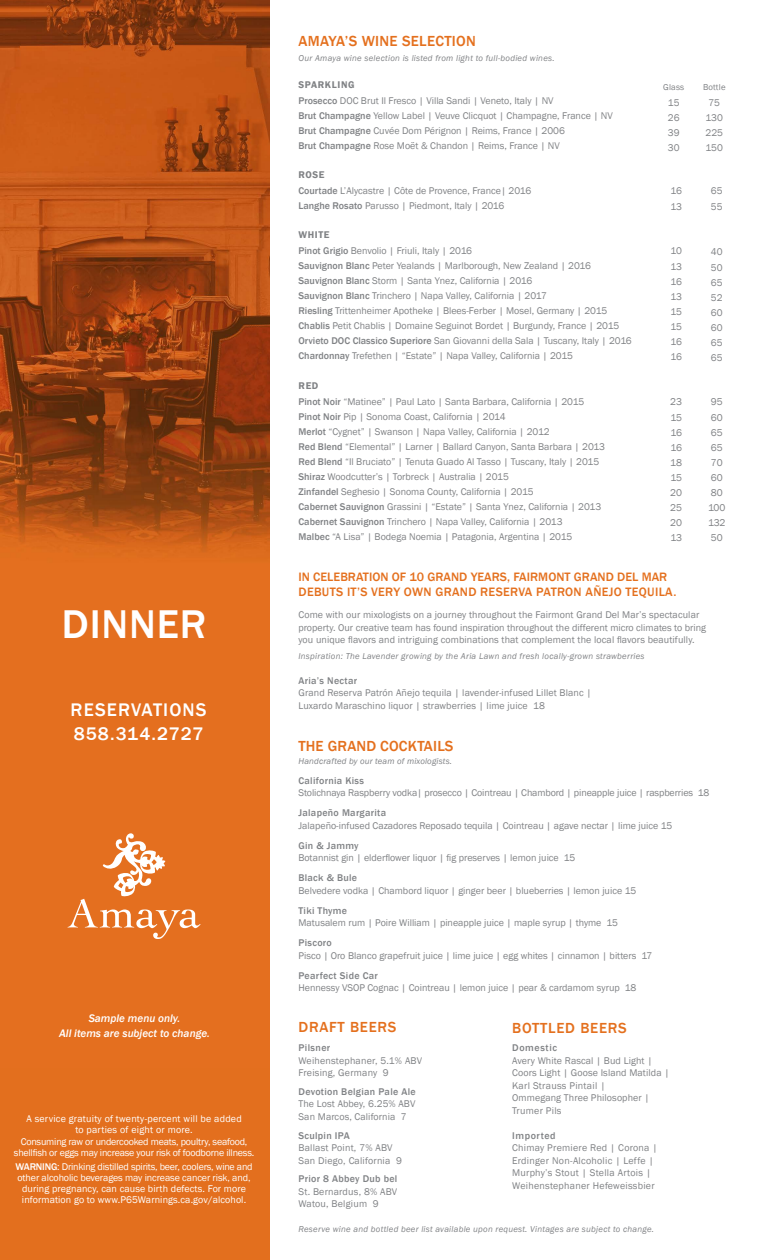
<style>
.page{position:relative;width:765px;height:1260px;background:#fff}
.page>*{position:absolute;margin:0;border:0;box-sizing:border-box;transform-origin:0 0}
.t1{font:500 41.25px "Franklin Gothic";letter-spacing:.02em;color:#fff}
.t2{font:500 18.75px/23.8px "Franklin Gothic";letter-spacing:.06em;color:#fff}
.t3{font:500 15px "Franklin Gothic";letter-spacing:.02em;color:#e4701e}
.t4{font:500 15px "Franklin Gothic";letter-spacing:.05em;color:#e4701e}
.t5{font:500 12.5px/15px "Franklin Gothic";letter-spacing:.005em;color:#e4701e}
.t6{font:italic 500 11.25px/15px "Franklin Gothic";color:#fff;text-align:center}
.t7{font:10.12px/15px "Franklin Gothic";color:#808285}
.t8{font:10px/15px "Franklin Gothic";color:#808285}
.t9{font:10px/11.2px "Franklin Gothic";letter-spacing:-.01em;color:#fff;text-align:center}
.t10{font:500 10px "Franklin Gothic";letter-spacing:.03em;color:#808285}
.t11{font:10px/12.5px "Franklin Gothic";letter-spacing:.02em;color:#808285}
.t12{font:10px/12.5px "Franklin Gothic";letter-spacing:.025em;color:#808285}
.t13{font:500 10px "Franklin Gothic";letter-spacing:.06em;color:#808285}
.t14{font:italic 8.75px "Franklin Gothic";letter-spacing:.03em;color:#808285}
.t15{font:8.75px "Franklin Gothic";letter-spacing:.02em;color:#808285}
.s1{font-weight:500}
.s2{font-weight:600}
</style>
<div class="page">
<img style="left:0;top:0;width:269px;height:1069px">
<div style="left:0;top:1069px;width:269px;height:191px;background:#e36f1e"></div>
<svg style="left:68px;top:833px;width:133px;height:106px"></svg>
<h1 class="t1" style="left:62px;top:599px;width:146px">DINNER</h1>
<h2 class="t2" style="left:71px;top:698px;width:137px">RESERVATIONS<br>858.314.2727</h2>
<p class="t6" style="left:59px;top:1011px;width:152px">Sample menu only.<br>All items are subject to change.</p>
<p class="t9" style="left:14px;top:1113px;width:242px">A service gratuity of twenty-percent will be added<br>to parties of eight or more.<br>Consuming raw or undercooked meats, poultry, seafood, shellfish or eggs may increase your risk of foodborne illness.</p>
<p class="t9" style="left:16px;top:1161px;width:239px"><span class="s1">WARNING</span>: Drinking distilled spirits, beer, coolers, wine and other alcoholic beverages may increase cancer risk, and, during pregnancy, can cause birth defects. For more information go to www.P65Warnings.ca.gov/alcohol.</p>
<h3 class="t3" style="left:299px;top:32px;width:179px">AMAYA’S WINE SELECTION</h3>
<p class="t14" style="left:299px;top:53px;width:258px">Our Amaya wine selection is listed from light to full-bodied wines.</p>
<p class="t8" style="left:299px;top:77px;width:257px;line-height:16.2px"><span class="s2">SPARKLING<br></span><span class="s1">Prosecco</span> DOC Brut Il Fresco | Villa Sandi | Veneto, Italy | NV</p>
<p class="t8" style="left:299px;top:109px;width:316px"><span class="s1">Brut Champagne</span> Yellow Label | Veuve Clicquot | Champagne, France | NV<br><span class="s1">Brut Champagne</span> Cuvée Dom Pérignon | Reims, France | 2006<br><span class="s1">Brut Champagne</span> Rose Moët &amp; Chandon | Reims, France | NV</p>
<p class="t8" style="left:299px;top:167px;width:234px;line-height:16.2px"><span class="s2">ROSE<br></span><span class="s1">Courtade</span> L’Alycastre | Côte de Provence, France| 2016</p>
<p class="t8" style="left:299px;top:199px;width:207px"><span class="s1">Langhe Rosato</span> Parusso | Piedmont, Italy | 2016</p>
<p class="t8" style="left:299px;top:227px;width:175px;line-height:16.2px"><span class="s2">WHITE<br></span><span class="s1">Pinot Grigio</span> Benvolio | Friuli, Italy | 2016</p>
<p class="t8" style="left:299px;top:259px;width:335px"><span class="s1">Sauvignon Blanc</span> Peter Yealands | Marlborough, New Zealand | 2016<br><span class="s1">Sauvignon Blanc</span> Storm | Santa Ynez, California | 2016<br><span class="s1">Sauvignon Blanc</span> Trinchero | Napa Valley, California | 2017<br><span class="s1">Riesling</span> Trittenheimer Apotheke | Blees-Ferber | Mosel, Germany | 2015<br><span class="s1">Chablis</span> Petit Chablis | Domaine Seguinot Bordet | Burgundy, France | 2015<br><span class="s1">Orvieto DOC Classico Superiore</span> San Giovanni della Sala | Tuscany, Italy | 2016<br><span class="s1">Chardonnay</span> Trefethen | “Estate” | Napa Valley, California | 2015</p>
<p class="t8" style="left:299px;top:377px;width:287px;line-height:16.2px"><span class="s2">RED<br></span><span class="s1">Pinot Noir</span> “Matinee” | Paul Lato | Santa Barbara, California | 2015</p>
<p class="t8" style="left:299px;top:409px;width:308px"><span class="s1">Pinot Noir</span> Pip | Sonoma Coast, California | 2014<br><span class="s1">Merlot</span> “Cygnet” | Swanson | Napa Valley, California | 2012<br><span class="s1">Red Blend</span> “Elemental” | Larner | Ballard Canyon, Santa Barbara | 2013<br><span class="s1">Red Blend</span> “Il Bruciato” | Tenuta Guado Al Tasso | Tuscany, Italy | 2015<br><span class="s1">Shiraz</span> Woodcutter’s | Torbreck | Australia | 2015<br><span class="s1">Zinfandel</span> Seghesio | Sonoma County, California | 2015<br><span class="s1">Cabernet Sauvignon</span> Grassini | “Estate” | Santa Ynez, California | 2013<br><span class="s1">Cabernet Sauvignon</span> Trinchero | Napa Valley, California | 2013<br><span class="s1">Malbec</span> “A Lisa” | Bodega Noemia | Patagonia, Argentina | 2015</p>
<p class="t5" style="left:299px;top:570px;width:379px">IN CELEBRATION OF 10 GRAND YEARS, FAIRMONT GRAND DEL MAR<br>DEBUTS IT’S VERY OWN GRAND RESERVA PATRON AÑEJO TEQUILA.</p>
<p class="t8" style="left:299px;top:609px;width:409px;line-height:12.5px">Come with our mixologists on a journey throughout the Fairmont Grand Del Mar’s spectacular property. Our creative team has found inspiration throughout the different micro climates to bring you unique flavors and intriguing combinations that complement the local flavors beautifully.</p>
<p class="t14" style="left:299px;top:651px;width:348px">Inspiration: The Lavender growing by the Aria Lawn and fresh locally-grown strawberries</p>
<p class="t10" style="left:299px;top:674px;width:60px">Aria’s Nectar</p>
<p class="t8" style="left:299px;top:687px;width:294px;line-height:12.5px">Grand Reserva Patrón Añejo tequila | lavender-infused Lillet Blanc |<br>Luxardo Maraschino liquor | strawberries | lime juice 18</p>
<p class="t15" style="left:663px;top:81px;width:23px">Glass</p>
<p class="t8" style="left:668px;top:95px;width:13px;text-align:justify">15<br>26<br>39<br>30</p>
<p class="t15" style="left:703px;top:81px;width:24px">Bottle</p>
<p class="t8" style="left:706px;top:95px;width:19px">75<br>130<br>225<br>150</p>
<p class="t8" style="left:711px;top:183px;width:13px;line-height:16.2px">65<br>55</p>
<p class="t8" style="left:670px;top:183px;width:13px;line-height:16.2px">16<br>13</p>
<p class="t8" style="left:670px;top:243px;width:13px;line-height:16.2px">10<br>13</p>
<p class="t8" style="left:670px;top:275px;width:13px;text-align:justify">16<br>13<br>15<br>15<br>16<br>16</p>
<p class="t7" style="left:670px;top:393px;width:13px;line-height:16.2px">23<br>15</p>
<p class="t7" style="left:670px;top:425px;width:13px;text-align:justify">16<br>16<br>18<br>15<br>20<br>25<br>20<br>13</p>
<p class="t8" style="left:711px;top:243px;width:13px;line-height:16.2px">40<br>50</p>
<p class="t8" style="left:711px;top:275px;width:13px;text-align:justify">65<br>52<br>60<br>60<br>65<br>65</p>
<p class="t7" style="left:711px;top:393px;width:13px;line-height:16.2px">95<br>60</p>
<p class="t7" style="left:708px;top:425px;width:19px">65<br>65<br>70<br>60<br>80<br>100<br>132<br>50</p>
<h3 class="t3" style="left:299px;top:737px;width:157px">THE GRAND COCKTAILS</h3>
<p class="t14" style="left:299px;top:755px;width:155px">Handcrafted by our team of mixologists.</p>
<p class="t10" style="left:299px;top:774px;width:67px">California Kiss</p>
<p class="t8" style="left:299px;top:786px;width:412px">Stolichnaya Raspberry vodka| prosecco | Cointreau | Chambord | pineapple juice | raspberries 18</p>
<p class="t10" style="left:299px;top:807px;width:89px">Jalapeño Margarita</p>
<p class="t8" style="left:299px;top:818px;width:375px">Jalapeño-infused Cazadores Reposado tequila | Cointreau | agave nectar | lime juice 15</p>
<p class="t10" style="left:299px;top:839px;width:62px">Gin &amp; Jammy</p>
<p class="t8" style="left:299px;top:851px;width:278px">Botannist gin | elderflower liquor | fig preserves | lemon juice 15</p>
<p class="t10" style="left:299px;top:872px;width:60px">Black &amp; Bule</p>
<p class="t8" style="left:299px;top:883px;width:339px">Belvedere vodka | Chambord liquor | ginger beer | blueberries | lemon juice 15</p>
<p class="t10" style="left:299px;top:904px;width:50px">Tiki Thyme</p>
<p class="t8" style="left:299px;top:916px;width:321px">Matusalem rum | Poire William | pineapple juice | maple syrup | thyme 15</p>
<p class="t10" style="left:299px;top:937px;width:35px">Piscoro</p>
<p class="t8" style="left:299px;top:948px;width:356px">Pisco | Oro Blanco grapefruit juice | lime juice | egg whites | cinnamon | bitters 17</p>
<p class="t10" style="left:299px;top:969px;width:81px">Pearfect Side Car</p>
<p class="t8" style="left:299px;top:981px;width:339px">Hennessy VSOP Cognac | Cointreau | lemon juice | pear &amp; cardamom syrup 18</p>
<h3 class="t4" style="left:299px;top:1018px;width:100px">DRAFT BEERS</h3>
<p class="t10" style="left:299px;top:1042px;width:33px">Pilsner</p>
<p class="t11" style="left:299px;top:1054px;width:125px">Weihenstephaner, 5.1% ABV<br>Freising, Germany 9</p>
<p class="t10" style="left:299px;top:1085px;width:119px">Devotion Belgian Pale Ale</p>
<p class="t8" style="left:299px;top:1098px;width:118px;line-height:12.5px">The Lost Abbey, 6.25% ABV<br>San Marcos, California 7</p>
<p class="t10" style="left:299px;top:1129px;width:53px">Sculpin IPA</p>
<p class="t11" style="left:299px;top:1142px;width:105px">Ballast Point, 7% ABV<br>San Diego, California 9</p>
<p class="t10" style="left:299px;top:1173px;width:100px">Prior 8 Abbey Dub bel</p>
<p class="t11" style="left:299px;top:1185px;width:100px">St. Bernardus, 8% ABV<br>Watou, Belgium 9</p>
<h3 class="t4" style="left:512px;top:1018px;width:116px">BOTTLED BEERS</h3>
<p class="t13" style="left:512px;top:1042px;width:46px">Domestic</p>
<p class="t8" style="left:512px;top:1055px;width:159px;line-height:12.5px">Avery White Rascal | Bud Light |<br>Coors Light | Goose Island Matilda |<br>Karl Strauss Pintail |<br>Ommegang Three Philosopher |<br>Trumer Pils</p>
<p class="t13" style="left:512px;top:1129px;width:45px">Imported</p>
<p class="t12" style="left:512px;top:1142px;width:147px">Chimay Premiere Red | Corona |<br>Erdinger Non-Alcoholic | Leffe |<br>Murphy’s Stout | Stella Artois |<br>Weihenstephaner Hefeweissbier</p>
<p class="t14" style="left:299px;top:1223px;width:357px">Reserve wine and bottled beer list available upon request. Vintages are subject to change.</p>
</div>
